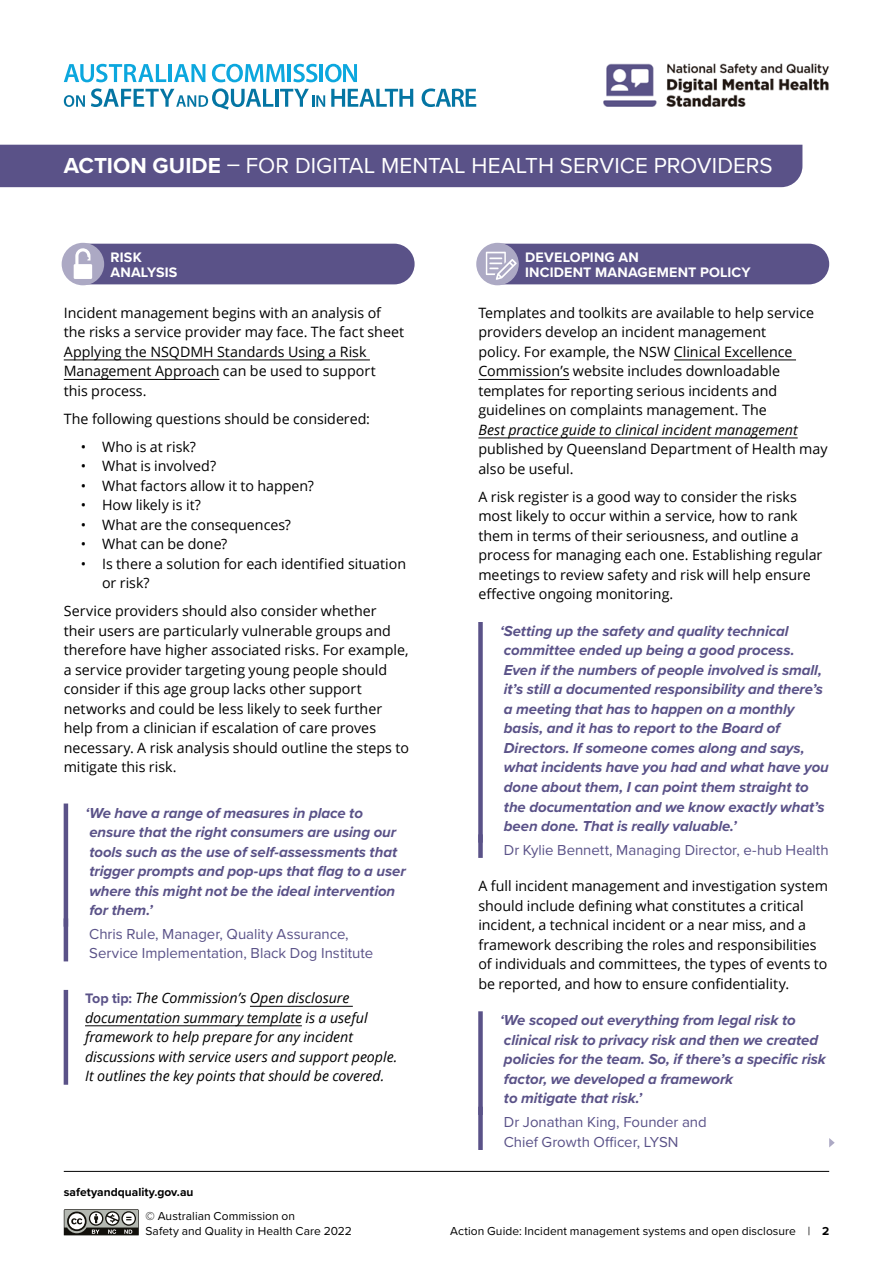
<style>
.page{position:relative;width:893px;height:1263px;background:#fff}
.page>*{position:absolute;margin:0;border:0;box-sizing:border-box;transform-origin:0 0}
.t1{font:22.5px "Proxima Nova";color:#fff}
.t2{font:italic 700 15px/19.5px "Proxima Nova";letter-spacing:-.005em;color:#5a5288}
.Quote_Attribution{font:15px/19.5px "Proxima Nova";letter-spacing:-.005em;color:#5a5288}
.t3{font:14.25px/19.5px "Open Sans";color:#000}
.Top_tip{font:italic 14.25px/19.5px "Open Sans";letter-spacing:-.005em;color:#000}
.H2_Section_Heading{font:700 14.25px/15px "Proxima Nova";letter-spacing:.01em;color:#fff}
.t4{font:12px/15px "Proxima Nova";letter-spacing:.005em;color:#000}
.t5{font:700 12px "Proxima Nova";color:#000}
.s1{font-weight:700}
.s2{font-family:"Proxima Nova";font-weight:700;font-style:normal;color:#5a5288}
.s3{font-style:italic}
</style>
<div class="page">
<svg style="left:64px;top:64px;width:102px;height:18px"></svg>
<hr style="left:168px;top:64px;width:4px;height:18px;background:#0ca7de">
<svg style="left:174px;top:64px;width:31px;height:18px"></svg>
<svg style="left:212px;top:64px;width:73px;height:18px"></svg>
<hr style="left:288px;top:64px;width:3px;height:18px;background:#0ca7de">
<svg style="left:293px;top:64px;width:24px;height:18px"></svg>
<hr style="left:320px;top:64px;width:3px;height:18px;background:#0ca7de">
<svg style="left:325px;top:64px;width:32px;height:18px"></svg>
<svg style="left:64px;top:95px;width:21px;height:12px"></svg>
<svg style="left:91px;top:88px;width:182px;height:22px"></svg>
<hr style="left:275px;top:89px;width:3px;height:18px;background:#0475a3">
<svg style="left:280px;top:89px;width:45px;height:18px"></svg>
<svg style="left:331px;top:89px;width:82px;height:18px"></svg>
<svg style="left:422px;top:88px;width:54px;height:19px"></svg>
<img style="left:604px;top:64px;width:225px;height:43px">
<hr style="left:64px;top:1171px;width:765px;height:1px;background:#000">
<svg style="left:64px;top:1209px;width:75px;height:27px"></svg>
<div style="left:0;top:145px;width:802px;height:42px;background:#5a5288"></div>
<div style="left:64px;top:244px;width:351px;height:40px;background:#5a5288;border-radius:20px"></div>
<hr style="left:64px;top:360px;width:306px;height:1px;background:#000">
<hr style="left:64px;top:379px;width:155px;height:1px;background:#000">
<hr style="left:64px;top:803px;width:4px;height:124px;background:#5a5288">
<hr style="left:64px;top:918px;width:4px;height:43px;background:#5a5288">
<hr style="left:64px;top:990px;width:4px;height:95px;background:#5a5288">
<hr style="left:250px;top:1006px;width:103px;height:1px;background:#000">
<hr style="left:85px;top:1025px;width:217px;height:1px;background:#000">
<div style="left:478px;top:244px;width:351px;height:40px;background:#5a5288;border-radius:20px"></div>
<hr style="left:674px;top:360px;width:122px;height:1px;background:#000">
<hr style="left:478px;top:379px;width:91px;height:1px;background:#000">
<hr style="left:478px;top:438px;width:320px;height:1px;background:#000">
<div style="left:478px;top:622px;width:5px;height:221px;background:#5a5288"></div>
<div style="left:478px;top:834px;width:5px;height:24px;background:#5a5288"></div>
<div style="left:478px;top:1011px;width:5px;height:104px;background:#5a5288"></div>
<div style="left:478px;top:1107px;width:5px;height:43px;background:#5a5288"></div>
<div style="left:62px;top:243px;width:42px;height:42px;background:#aca9c4;border-radius:50%"></div>
<div style="left:74px;top:264px;width:18px;height:15px;background:#fff"></div>
<svg style="left:75px;top:248px;width:15px;height:16px"></svg>
<div style="left:476px;top:243px;width:43px;height:42px;background:#aca9c4;border-radius:50%"></div>
<svg style="left:486px;top:252px;width:31px;height:28px"></svg>
<svg style="left:829px;top:1138px;width:6px;height:9px"></svg>
<h1 class="t1" style="left:64px;top:149px;width:710px"><span class="s1">ACTION GUIDE</span> – FOR DIGITAL MENTAL HEALTH SERVICE PROVIDERS</h1>
<h2 class="H2_Section_Heading" style="left:111px;top:250px;width:68px">RISK<br>ANALYSIS</h2>
<p class="t3" style="left:64px;top:303px;width:342px">Incident management begins with an analysis of the risks a service provider may face. The fact sheet Applying the NSQDMH Standards Using a Risk Management Approach can be used to support<br>this process.</p>
<p class="t3" style="left:64px;top:409px;width:308px">The following questions should be considered:</p>
<p class="t3" style="left:81px;top:437px;width:117px">• Who is at risk?</p>
<p class="t3" style="left:81px;top:456px;width:137px">• What is involved?</p>
<p class="t3" style="left:81px;top:476px;width:235px">• What factors allow it to happen?</p>
<p class="t3" style="left:81px;top:495px;width:122px">• How likely is it?</p>
<p class="t3" style="left:81px;top:515px;width:212px">• What are the consequences?</p>
<p class="t3" style="left:81px;top:534px;width:148px">• What can be done?</p>
<p class="t3" style="left:102px;top:554px;width:306px;text-indent:-21px">• Is there a solution for each identified situation or risk?</p>
<p class="t3" style="left:64px;top:601px;width:347px">Service providers should also consider whether their users are particularly vulnerable groups and therefore have higher associated risks. For example, a service provider targeting young people should consider if this age group lacks other support networks and could be less likely to seek further help from a clinician if escalation of care proves necessary. A risk analysis should outline the steps to mitigate this risk.</p>
<p class="t2" style="left:85px;top:802px;width:322px">‘We have a range of measures in place to ensure that the right consumers are using our tools such as the use of self-assessments that trigger prompts and pop-ups that flag to a user where this might not be the ideal intervention for them.’</p>
<p class="Quote_Attribution" style="left:89px;top:923px;width:285px">Chris Rule, Manager, Quality Assurance,<br>Service Implementation, Black Dog Institute</p>
<p class="Top_tip" style="left:85px;top:988px;width:314px"><span class="s2">Top tip:</span> The Commission’s Open disclosure documentation summary template is a useful framework to help prepare for any incident discussions with service users and support people.<br>It outlines the key points that should be covered.</p>
<p class="t5" style="left:64px;top:1183px;width:131px">safetyandquality.gov.au</p>
<p class="t4" style="left:145px;top:1208px;width:208px">© Australian Commission on<br>Safety and Quality in Health Care 2022</p>
<h2 class="H2_Section_Heading" style="left:525px;top:250px;width:227px">DEVELOPING AN<br>INCIDENT MANAGEMENT POLICY</h2>
<p class="t3" style="left:478px;top:303px;width:351px">Templates and toolkits are available to help service providers develop an incident management<br>policy. For example, the NSW Clinical Excellence Commission’s website includes downloadable templates for reporting serious incidents and guidelines on complaints management. The<br><span class="s3">Best practice guide to clinical incident management </span>published by Queensland Department of Health may also be useful.</p>
<p class="t3" style="left:478px;top:487px;width:346px">A risk register is a good way to consider the risks most likely to occur within a service, how to rank them in terms of their seriousness, and outline a process for managing each one. Establishing regular meetings to review safety and risk will help ensure effective ongoing monitoring.</p>
<p class="t2" style="left:500px;top:621px;width:330px">‘Setting up the safety and quality technical committee ended up being a good process.<br>Even if the numbers of people involved is small, it’s still a documented responsibility and there’s a meeting that has to happen on a monthly basis, and it has to report to the Board of Directors. If someone comes along and says, what incidents have you had and what have you done about them, I can point them straight to the documentation and we know exactly what’s been done. That is really valuable.’</p>
<p class="Quote_Attribution" style="left:504px;top:839px;width:326px">Dr Kylie Bennett, Managing Director, e-hub Health</p>
<p class="t3" style="left:478px;top:876px;width:351px">A full incident management and investigation system should include defining what constitutes a critical incident, a technical incident or a near miss, and a framework describing the roles and responsibilities of individuals and committees, the types of events to be reported, and how to ensure confidentiality.</p>
<p class="t2" style="left:500px;top:1010px;width:327px">‘We scoped out everything from legal risk to clinical risk to privacy risk and then we created policies for the team. So, if there’s a specific risk factor, we developed a framework<br>to mitigate that risk.’</p>
<p class="Quote_Attribution" style="left:504px;top:1112px;width:204px">Dr Jonathan King, Founder and<br>Chief Growth Officer, LYSN</p>
<p class="t4" style="left:450px;top:1223px;width:380px">Action Guide: Incident management systems and open disclosure | <span class="s1">2</span></p>
</div>
